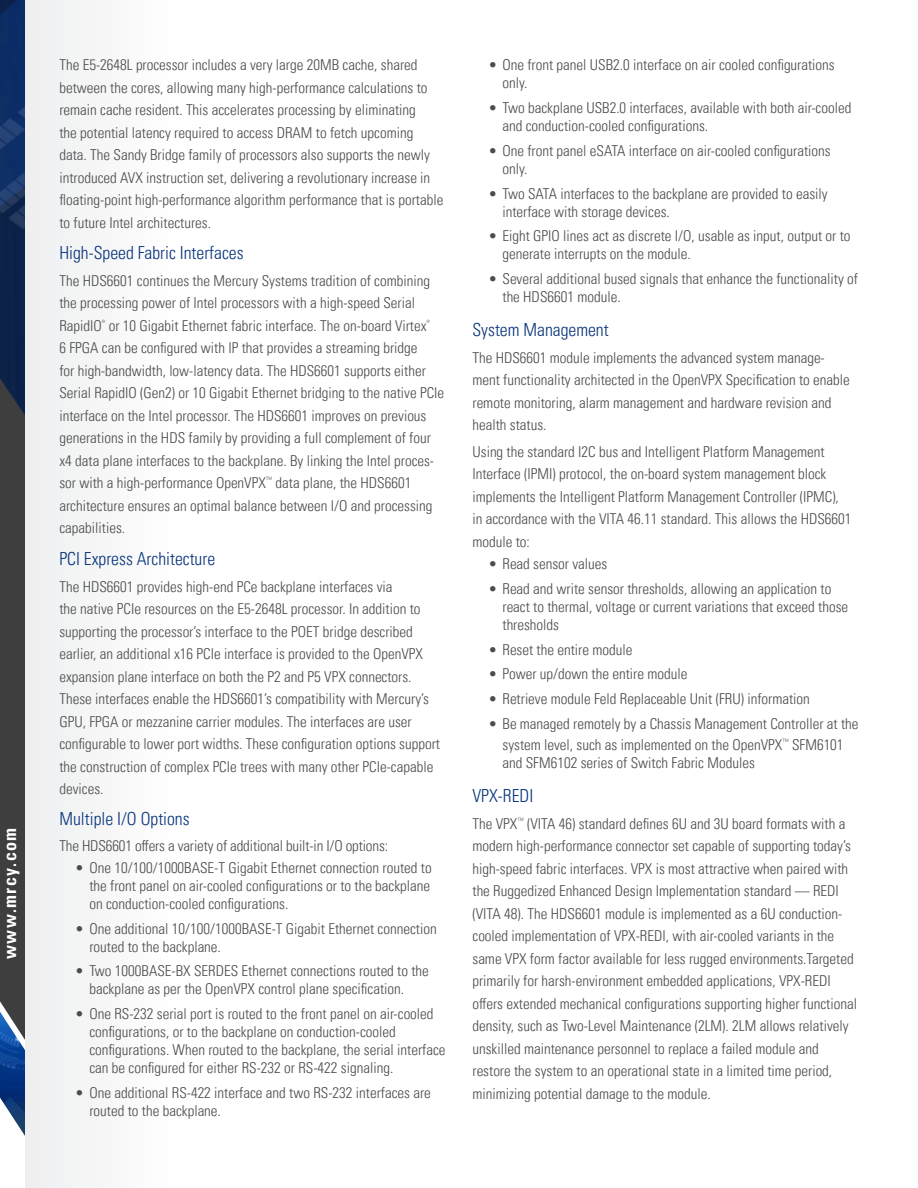
<style>
.page{position:relative;width:918px;height:1188px;background:#fff}
.page>*{position:absolute;margin:0;border:0;box-sizing:border-box;transform-origin:0 0}
.Body_paragraph_headi{font:300 condensed 18px "Univers LT Pro";color:#08347b}
.t1{font:700 condensed 18px "Univers LT Pro";letter-spacing:.08em;color:#fff}
.Body_text{font:300 condensed 15px/22.5px "Univers LT Pro";color:#4b4c4d}
._5__Body_Copy{font:300 condensed 15px "Univers LT Pro";letter-spacing:-.01em;color:#4b4c4d}
</style>
<div class="page">
<img style="left:0;top:0;width:26px;height:378px">
<img style="left:0;top:1060px;width:26px;height:95px">
<svg style="left:0;top:378px;width:26px;height:682px;background:#3d4046"></svg>
<div style="left:26px;top:0;width:195px;height:1188px;background:#f9f9f9"></div>
<p class="t1" style="left:-1px;top:959px;width:133px;rotate:-90deg">www.mrcy.com</p>
<p class="Body_text" style="left:59px;top:53px;width:385px">The E5-2648L processor includes a very large 20MB cache, shared between the cores, allowing many high-performance calculations to remain cache resident. This accelerates processing by eliminating<br>the potential latency required to access DRAM to fetch upcoming data. The Sandy Bridge family of processors also supports the newly introduced AVX instruction set, delivering a revolutionary increase in floating-point high-performance algorithm performance that is portable to future Intel architectures.</p>
<p class="Body_paragraph_headi" style="left:59px;top:241px;width:186px">High-Speed Fabric Interfaces</p>
<p class="Body_text" style="left:59px;top:269px;width:386px">The HDS6601 continues the Mercury Systems tradition of combining the processing power of Intel processors with a high-speed Serial RapidIO<sup>®</sup> or 10 Gigabit Ethernet fabric interface. The on-board Virtex<sup>®<br></sup>6 FPGA can be configured with IP that provides a streaming bridge<br>for high-bandwidth, low-latency data. The HDS6601 supports either Serial RapidIO (Gen2) or 10 Gigabit Ethernet bridging to the native PCIe interface on the Intel processor. The HDS6601 improves on previous generations in the HDS family by providing a full complement of four x4 data plane interfaces to the backplane. By linking the Intel proces&shy;sor with a high-performance OpenVPX<sup>™</sup> data plane, the HDS6601 architecture ensures an optimal balance between I/O and processing capabilities.</p>
<p class="Body_paragraph_headi" style="left:59px;top:546px;width:157px">PCI Express Architecture</p>
<p class="Body_text" style="left:59px;top:574px;width:382px">The HDS6601 provides high-end PCe backplane interfaces via<br>the native PCIe resources on the E5-2648L processor. In addition to supporting the processor’s interface to the POET bridge described earlier, an additional x16 PCIe interface is provided to the OpenVPX expansion plane interface on both the P2 and P5 VPX connectors.<br>These interfaces enable the HDS6601’s compatibility with Mercury’s GPU, FPGA or mezzanine carrier modules. The interfaces are user configurable to lower port widths. These configuration options support the construction of complex PCIe trees with many other PCIe-capable devices.</p>
<p class="Body_paragraph_headi" style="left:59px;top:807px;width:132px">Multiple I/O Options</p>
<p class="_5__Body_Copy" style="left:59px;top:835px;width:330px">The HDS6601 offers a variety of additional built-in I/O options:</p>
<p class="Body_text" style="left:89px;top:858px;width:344px;line-height:18px;text-align:justify;text-indent:-14px">• One 10/100/1000BASE-T Gigabit Ethernet connection routed to the front panel on air-cooled configurations or to the backplane on conduction-cooled configurations.</p>
<p class="Body_text" style="left:89px;top:919px;width:349px;line-height:18px;text-indent:-14px">• One additional 10/100/1000BASE-T Gigabit Ethernet connection routed to the backplane.</p>
<p class="Body_text" style="left:89px;top:961px;width:341px;line-height:18px;text-indent:-14px">• Two 1000BASE-BX SERDES Ethernet connections routed to the backplane as per the OpenVPX control plane specification.</p>
<p class="Body_text" style="left:89px;top:1004px;width:358px;line-height:18px;text-indent:-14px">• One RS-232 serial port is routed to the front panel on air-cooled configurations, or to the backplane on conduction-cooled configurations. When routed to the backplane, the serial interface can be configured for either RS-232 or RS-422 signaling.</p>
<p class="Body_text" style="left:89px;top:1083px;width:343px;line-height:18px;text-indent:-14px">• One additional RS-422 interface and two RS-232 interfaces are routed to the backplane.</p>
<p class="Body_text" style="left:502px;top:55px;width:334px;line-height:18px;text-indent:-14px">• One front panel USB2.0 interface on air cooled configurations only.</p>
<p class="Body_text" style="left:502px;top:98px;width:350px;line-height:18px;text-indent:-14px">• Two backplane USB2.0 interfaces, available with both air-cooled and conduction-cooled configurations.</p>
<p class="Body_text" style="left:502px;top:141px;width:330px;line-height:18px;text-indent:-14px">• One front panel eSATA interface on air-cooled configurations only.</p>
<p class="Body_text" style="left:502px;top:183px;width:327px;line-height:18px;text-indent:-14px">• Two SATA interfaces to the backplane are provided to easily interface with storage devices.</p>
<p class="Body_text" style="left:502px;top:226px;width:350px;line-height:18px;text-indent:-14px">• Eight GPIO lines act as discrete I/O, usable as input, output or to generate interrupts on the module.</p>
<p class="Body_text" style="left:502px;top:269px;width:357px;line-height:18px;text-indent:-14px">• Several additional bused signals that enhance the functionality of the HDS6601 module.</p>
<p class="Body_paragraph_headi" style="left:472px;top:317px;width:138px">System Management</p>
<p class="Body_text" style="left:472px;top:345px;width:379px">The HDS6601 module implements the advanced system manage&shy;ment functionality architected in the OpenVPX Specification to enable remote monitoring, alarm management and hardware revision and health status.</p>
<p class="Body_text" style="left:472px;top:440px;width:381px">Using the standard I2C bus and Intelligent Platform Management Interface (IPMI) protocol, the on-board system management block implements the Intelligent Platform Management Controller (IPMC), in accordance with the VITA 46.11 standard. This allows the HDS6601 module to:</p>
<p class="Body_text" style="left:489px;top:552px;width:120px">• Read sensor values</p>
<p class="Body_text" style="left:502px;top:579px;width:347px;line-height:18px;text-indent:-14px">• Read and write sensor thresholds, allowing an application to react to thermal, voltage or current variations that exceed those thresholds</p>
<p class="Body_text" style="left:489px;top:637px;width:145px">• Reset the entire module</p>
<p class="Body_text" style="left:489px;top:662px;width:200px">• Power up/down the entire module</p>
<p class="Body_text" style="left:489px;top:687px;width:322px">• Retrieve module Feld Replaceable Unit (FRU) information</p>
<p class="Body_text" style="left:489px;top:712px;width:371px;line-height:21px;text-align:center">• Be managed remotely by a Chassis Management Controller at the system level, such as implemented on the OpenVPX<sup>™</sup> SFM6101</p>
<p class="Body_text" style="left:502px;top:751px;width:254px">and SFM6102 series of Switch Fabric Modules</p>
<p class="Body_paragraph_headi" style="left:472px;top:783px;width:62px">VPX-REDI</p>
<p class="Body_text" style="left:472px;top:811px;width:386px">The VPX<sup>™</sup> (VITA 46) standard defines 6U and 3U board formats with a modern high-performance connector set capable of supporting today’s high-speed fabric interfaces. VPX is most attractive when paired with the Ruggedized Enhanced Design Implementation standard — REDI (VITA 48). The HDS6601 module is implemented as a 6U conduction&shy;cooled implementation of VPX-REDI, with air-cooled variants in the same VPX form factor available for less rugged environments.Targeted primarily for harsh-environment embedded applications, VPX-REDI offers extended mechanical configurations supporting higher functional density, such as Two-Level Maintenance (2LM). 2LM allows relatively unskilled maintenance personnel to replace a failed module and restore the system to an operational state in a limited time period, minimizing potential damage to the module.</p>
</div>
